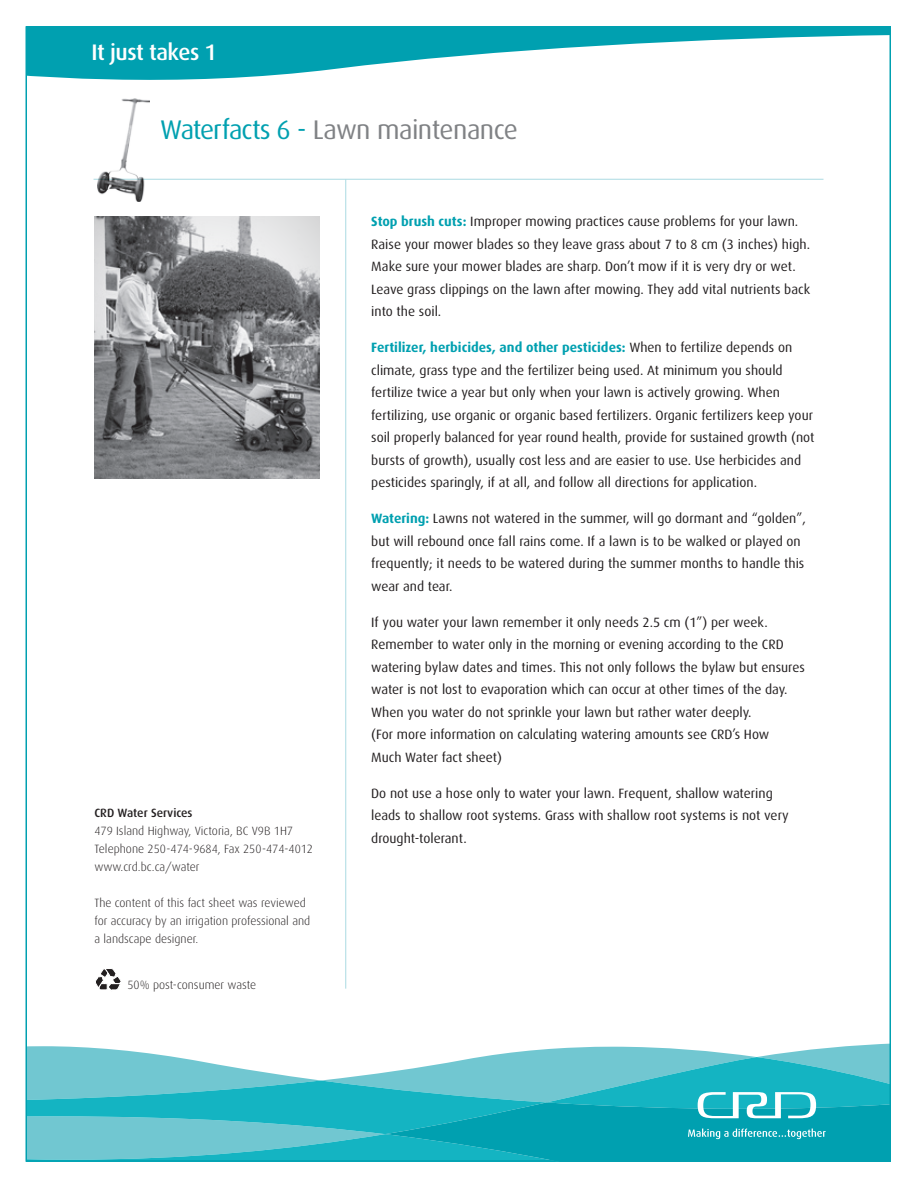
<style>
.page{position:relative;width:918px;height:1188px;background:#fff}
.page>*{position:absolute;margin:0;border:0;box-sizing:border-box;transform-origin:0 0}
.t1{font:27px "Dax";letter-spacing:-.02em;color:#808285}
.t2{font:500 22.5px "Dax";letter-spacing:-.02em;color:#fff}
.body_text{font:13.5px/22.5px "Dax";color:#231f20}
.mice_type{font:300 12px/18px "Dax";color:#231f20}
.side_block{font:300 12px "Dax";color:#231f20}
.mice_type-2{font:500 12px "Dax";color:#231f20}
.s1{color:#00a0b0}
.s2{font-weight:700;color:#00a0b0}
</style>
<div class="page">
<svg style="left:29px;top:29px;width:859px;height:51px;fill:#00a0b0"></svg>
<svg style="left:29px;top:1047px;width:859px;height:112px;background:#4abeca"></svg>
<svg style="left:94px;top:216px;width:225px;height:262px;background:#86878a"></svg>
<hr style="left:94px;top:179px;width:730px;height:1px;background:#aadbe2">
<hr style="left:345px;top:179px;width:1px;height:810px;background:#aadbe2">
<img style="left:98px;top:98px;width:51px;height:103px">
<svg style="left:95px;top:969px;width:26px;height:21px"></svg>
<p class="t2" style="left:92px;top:40px;width:127px">It just takes 1</p>
<p class="t1" style="left:160px;top:114px;width:359px"><span class="s1">Waterfacts 6 -</span> Lawn maintenance</p>
<p class="mice_type-2" style="left:94px;top:807px;width:100px">CRD Water Services</p>
<p class="mice_type" style="left:94px;top:822px;width:200px">479 Island Highway, Victoria, BC V9B 1H7</p>
<p class="mice_type" style="left:94px;top:840px;width:220px">Telephone 250-474-9684, Fax 250-474-4012</p>
<p class="mice_type" style="left:94px;top:858px;width:107px">www.crd.bc.ca/water</p>
<p class="mice_type" style="left:94px;top:894px;width:217px">The content of this fact sheet was reviewed for accuracy by an irrigation professional and a landscape designer.</p>
<p class="side_block" style="left:128px;top:978px;width:130px">50% post-consumer waste</p>
<p class="body_text" style="left:371px;top:211px;width:440px"><span class="s2">Stop brush cuts:</span> Improper mowing practices cause problems for your lawn.<br>Raise your mower blades so they leave grass about 7 to 8 cm (3 inches) high.<br>Make sure your mower blades are sharp. Don’t mow if it is very dry or wet.<br>Leave grass clippings on the lawn after mowing. They add vital nutrients back into the soil.</p>
<p class="body_text" style="left:371px;top:337px;width:445px"><span class="s2">Fertilizer, herbicides, and other pesticides:</span> When to fertilize depends on climate, grass type and the fertilizer being used. At minimum you should fertilize twice a year but only when your lawn is actively growing. When fertilizing, use organic or organic based fertilizers. Organic fertilizers keep your soil properly balanced for year round health, provide for sustained growth (not bursts of growth), usually cost less and are easier to use. Use herbicides and pesticides sparingly, if at all, and follow all directions for application.</p>
<p class="body_text" style="left:371px;top:508px;width:436px"><span class="s2">Watering:</span> Lawns not watered in the summer, will go dormant and “golden”, but will rebound once fall rains come. If a lawn is to be walked or played on frequently; it needs to be watered during the summer months to handle this wear and tear.</p>
<p class="body_text" style="left:371px;top:611px;width:435px">If you water your lawn remember it only needs 2.5 cm (1”) per week.<br>Remember to water only in the morning or evening according to the CRD watering bylaw dates and times. This not only follows the bylaw but ensures water is not lost to evaporation which can occur at other times of the day.<br>When you water do not sprinkle your lawn but rather water deeply.<br>(For more information on calculating watering amounts see CRD’s How<br>Much Water fact sheet)</p>
<p class="body_text" style="left:371px;top:782px;width:419px">Do not use a hose only to water your lawn. Frequent, shallow watering leads to shallow root systems. Grass with shallow root systems is not very drought-tolerant.</p>
</div>
